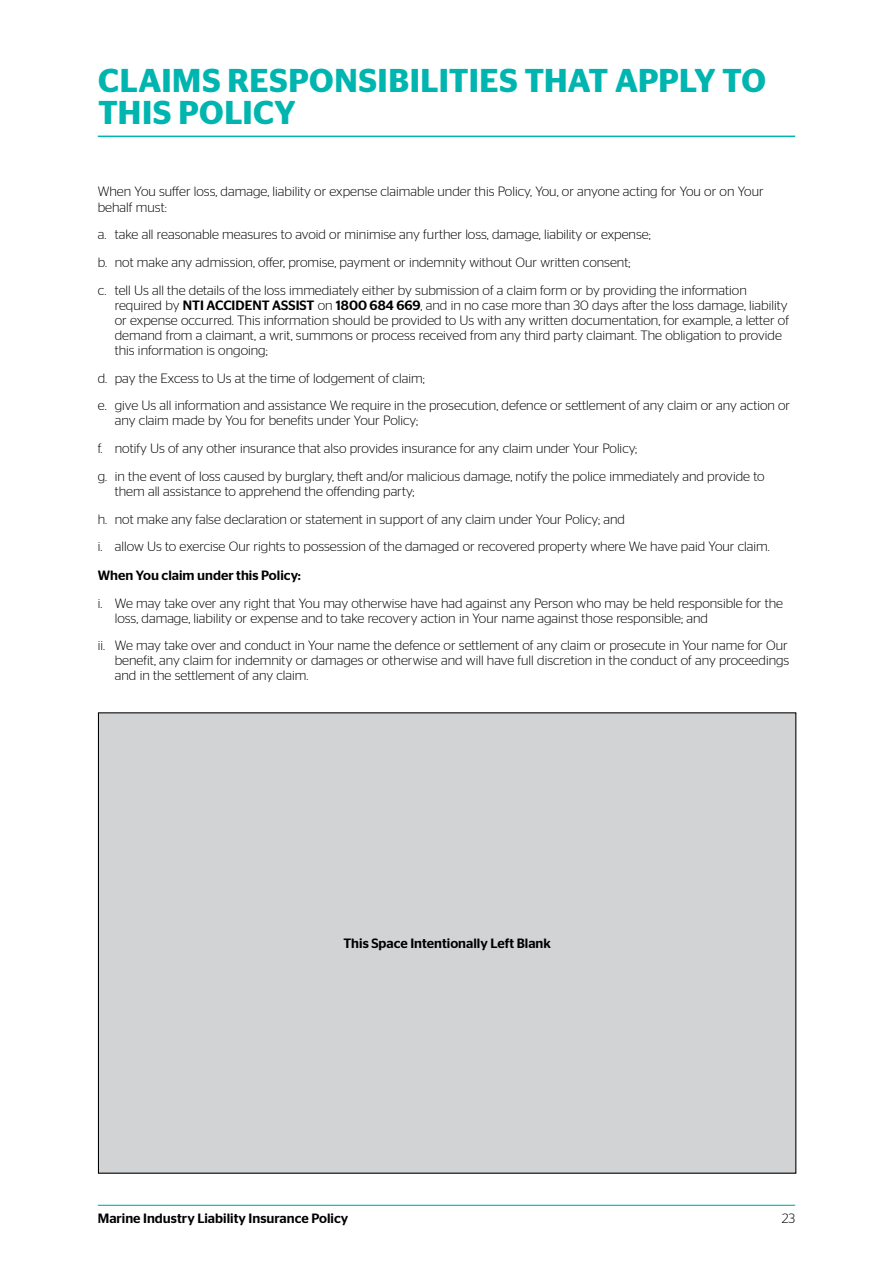
<style>
.page{position:relative;width:893px;height:1263px;background:#fff}
.page>*{position:absolute;margin:0;border:0;box-sizing:border-box;transform-origin:0 0}
.t1{font:600 33px/31.5px "Stag Sans";letter-spacing:.015em;color:#00b5af}
.t2{font:300 13.5px/27.8px "Stag Sans";color:#000}
.t3{font:500 13.5px "Stag Sans";color:#000}
.s1{font-weight:500}
</style>
<div class="page">
<hr style="left:98px;top:1205px;width:697px;height:1px;background:#00b5af">
<hr style="left:98px;top:136px;width:697px;height:1px;background:#00b5af">
<div style="left:98px;top:713px;width:698px;height:460px;background:#d1d3d4"></div>
<h1 class="t1" style="left:98px;top:65px;width:669px">CLAIMS RESPONSIBILITIES THAT APPLY TO<br>THIS POLICY</h1>
<p class="t2" style="left:98px;top:183px;width:667px;line-height:15.8px">When You suffer loss, damage, liability or expense claimable under this Policy, You, or anyone acting for You or on Your behalf must:</p>
<p class="t2" style="left:98px;top:221px;width:650px">a. take all reasonable measures to avoid or minimise any further loss, damage, liability or expense;<br>b. not make any admission, offer, promise, payment or indemnity without Our written consent;<br>c. tell Us all the details of the loss immediately either by submission of a claim form or by providing the information</p>
<p class="t2" style="left:115px;top:297px;width:676px;line-height:15px">required by <span class="s1">NTI ACCIDENT ASSIST</span> on <span class="s1">1800 684 669</span>, and in no case more than 30 days after the loss damage, liability or expense occurred. This information should be provided to Us with any written documentation, for example, a letter of demand from a claimant, a writ, summons or process received from any third party claimant. The obligation to provide this information is ongoing;</p>
<p class="t2" style="left:98px;top:364px;width:694px">d. pay the Excess to Us at the time of lodgement of claim;<br>e. give Us all information and assistance We require in the prosecution, defence or settlement of any claim or any action or</p>
<p class="t2" style="left:98px;top:407px;width:668px;text-indent:17px">any claim made by You for benefits under Your Policy;<br>f. notify Us of any other insurance that also provides insurance for any claim under Your Policy;<br>g. in the event of loss caused by burglary, theft and/or malicious damage, notify the police immediately and provide to</p>
<p class="t2" style="left:98px;top:477px;width:673px;text-indent:17px">them all assistance to apprehend the offending party;<br>h. not make any false declaration or statement in support of any claim under Your Policy; and<br>i. allow Us to exercise Our rights to possession of the damaged or recovered property where We have paid Your claim.</p>
<p class="t3" style="left:98px;top:567px;width:205px">When You claim under this Policy:</p>
<p class="t2" style="left:115px;top:595px;width:670px;line-height:15px;text-indent:-17px">i. We may take over any right that You may otherwise have had against any Person who may be held responsible for the loss, damage, liability or expense and to take recovery action in Your name against those responsible; and</p>
<p class="t2" style="left:115px;top:638px;width:676px;line-height:15px;text-align:justify;text-indent:-17px">ii. We may take over and conduct in Your name the defence or settlement of any claim or prosecute in Your name for Our benefit, any claim for indemnity or damages or otherwise and will have full discretion in the conduct of any proceedings and in the settlement of any claim.</p>
<p class="t3" style="left:343px;top:936px;width:209px">This Space Intentionally Left Blank</p>
<p class="t3" style="left:98px;top:1210px;width:252px">Marine Industry Liability Insurance Policy</p>
<p class="t2" style="left:782px;top:1204px;width:15px">23</p>
</div>
